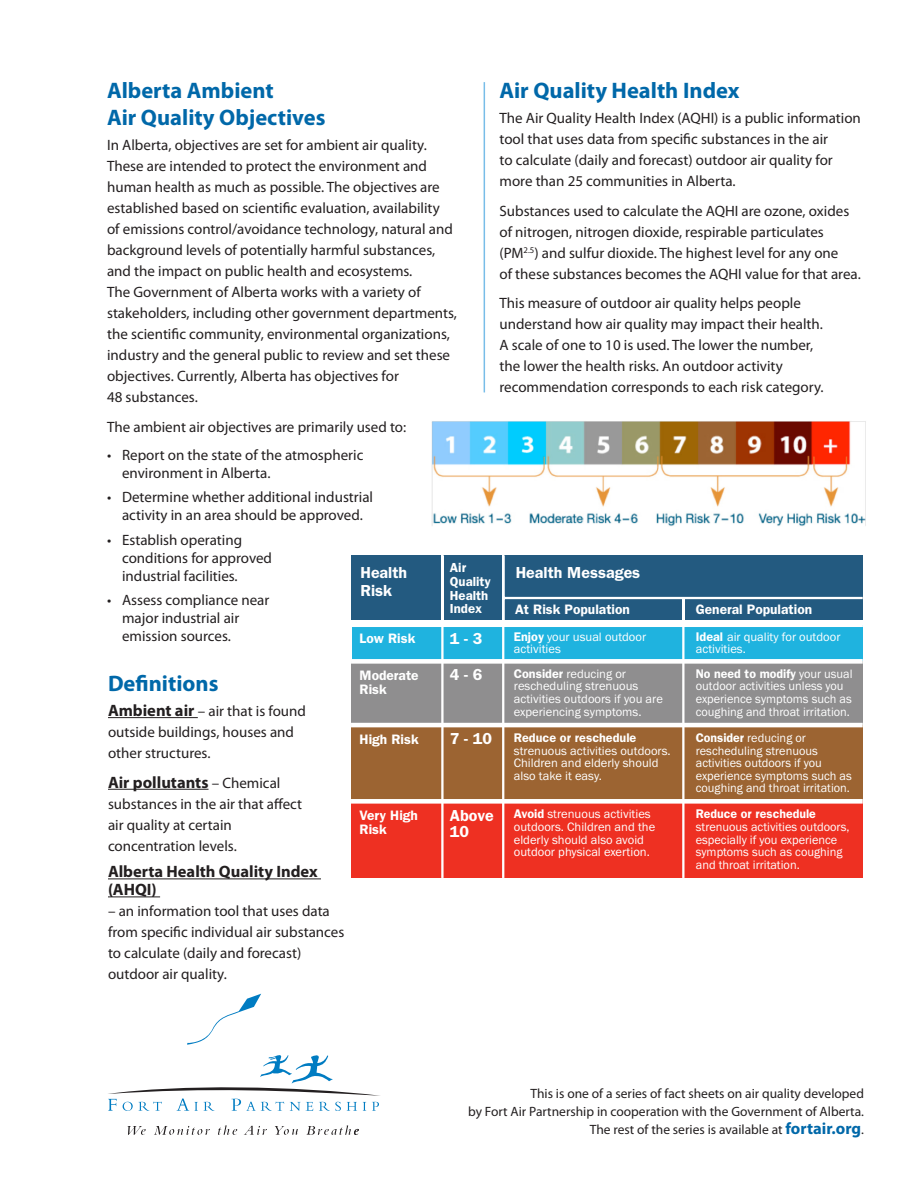
<style>
.page{position:relative;width:918px;height:1188px;background:#fff}
.page>*{position:absolute;margin:0;border:0;box-sizing:border-box;transform-origin:0 0}
._5_-_Illust_Heading{font:700 22.5px/27px "Myriad Pro";color:#0068a9}
._1_-_Body_Copy{font:700 16.5px/18px "Myriad Pro";color:#231f20}
.t1{font:600 16.05px/18.3px "Franklin Gothic";color:#fff}
._1_-_Body_Copy-2{font:15px/21px "Myriad Pro";color:#231f20}
._7_-_Bullet_Points{font:15px/18px "Myriad Pro";color:#231f20}
.t2{font:600 13.8px/13.8px "Franklin Gothic";color:#fff}
._9_-_Mice_type{font:13.5px/18px "Myriad Pro";color:#231f20;text-align:right}
.t3{font:600 13.2px/13.8px "Franklin Gothic";color:#fff}
.t4{font:12.6px/12.6px "Franklin Gothic";color:#fff}
.s1{font-weight:600}
.s2{font-weight:700;font-size:16.5px}
.s3{font-weight:400;font-size:15px}
.s4{font-weight:700;font-size:16.5px;color:#0068a9}
</style>
<div class="page">
<div style="left:351px;top:556px;width:512px;height:64px;background:#235a80"></div>
<div style="left:352px;top:625px;width:511px;height:36px;background:#1fb3df"></div>
<div style="left:352px;top:661px;width:511px;height:64px;background:#8f8e8f"></div>
<div style="left:351px;top:725px;width:512px;height:76px;background:#9c6432"></div>
<div style="left:351px;top:801px;width:512px;height:77px;background:#ee3022"></div>
<div style="left:351px;top:622px;width:512px;height:5px;background:#fff"></div>
<div style="left:351px;top:659px;width:512px;height:5px;background:#fff"></div>
<hr style="left:351px;top:723px;width:512px;height:4px;background:#fff">
<div style="left:351px;top:799px;width:512px;height:5px;background:#fff"></div>
<hr style="left:441px;top:555px;width:3px;height:323px;background:#fff">
<hr style="left:502px;top:555px;width:2px;height:323px;background:#fff">
<hr style="left:682px;top:598px;width:3px;height:280px;background:#fff">
<hr style="left:503px;top:597px;width:360px;height:2px;background:#fff">
<hr style="left:484px;top:82px;width:1px;height:310px;background:#78bde8">
<svg style="left:187px;top:994px;width:74px;height:51px"></svg>
<svg style="left:108px;top:1055px;width:272px;height:56px"></svg>
<svg style="left:127px;top:1126px;width:19px;height:9px"></svg>
<svg style="left:154px;top:1126px;width:56px;height:9px"></svg>
<svg style="left:218px;top:1125px;width:19px;height:10px"></svg>
<svg style="left:244px;top:1126px;width:23px;height:9px"></svg>
<svg style="left:275px;top:1126px;width:23px;height:9px"></svg>
<svg style="left:306px;top:1125px;width:53px;height:10px"></svg>
<img style="left:432px;top:421px;width:434px;height:106px">
<hr style="left:108px;top:717px;width:90px;height:1px;background:#231f20">
<hr style="left:108px;top:789px;width:101px;height:1px;background:#231f20">
<hr style="left:108px;top:878px;width:213px;height:1px;background:#231f20">
<hr style="left:108px;top:896px;width:52px;height:1px;background:#231f20">
<p class="_5_-_Illust_Heading" style="left:107px;top:76px;width:220px">Alberta Ambient<br>Air Quality Objectives</p>
<p class="_1_-_Body_Copy-2" style="left:107px;top:134px;width:351px">In Alberta, objectives are set for ambient air quality.<br>These are intended to protect the environment and human health as much as possible. The objectives are established based on scientific evaluation, availability<br>of emissions control/avoidance technology, natural and background levels of potentially harmful substances, and the impact on public health and ecosystems.<br>The Government of Alberta works with a variety of stakeholders, including other government departments, the scientific community, environmental organizations, industry and the general public to review and set these objectives. Currently, Alberta has objectives for<br>48 substances.</p>
<p class="_1_-_Body_Copy-2" style="left:107px;top:416px;width:301px">The ambient air objectives are primarily used to:</p>
<p class="_7_-_Bullet_Points" style="left:122px;top:446px;width:243px;text-indent:-15px">• Report on the state of the atmospheric environment in Alberta.</p>
<p class="_7_-_Bullet_Points" style="left:107px;top:488px;width:268px;text-align:center">• Determine whether additional industrial activity in an area should be approved.</p>
<p class="_7_-_Bullet_Points" style="left:122px;top:531px;width:152px;text-indent:-15px">• Establish operating conditions for approved industrial facilities.</p>
<p class="_7_-_Bullet_Points" style="left:122px;top:591px;width:149px;text-indent:-15px">• Assess compliance near major industrial air emission sources.</p>
<p class="t3" style="left:450px;top:560px;width:43px">Air<br>Quality<br>Health<br>Index</p>
<p class="t1" style="left:360px;top:563px;width:48px">Health<br>Risk</p>
<p class="t2" style="left:360px;top:631px;width:57px">Low Risk</p>
<p class="t1" style="left:450px;top:629px;width:34px">1 - 3</p>
<p class="_5_-_Illust_Heading" style="left:500px;top:76px;width:241px">Air Quality Health Index</p>
<p class="_1_-_Body_Copy-2" style="left:500px;top:107px;width:363px">The Air Quality Health Index (AQHI) is a public information tool that uses data from specific substances in the air<br>to calculate (daily and forecast) outdoor air quality for more than 25 communities in Alberta.</p>
<p class="_1_-_Body_Copy-2" style="left:500px;top:200px;width:363px">Substances used to calculate the AQHI are ozone, oxides of nitrogen, nitrogen dioxide, respirable particulates (PM<sup>2.5</sup>) and sulfur dioxide. The highest level for any one<br>of these substances becomes the AQHI value for that area.</p>
<p class="_1_-_Body_Copy-2" style="left:500px;top:293px;width:326px">This measure of outdoor air quality helps people understand how air quality may impact their health.<br>A scale of one to 10 is used. The lower the number, the lower the health risks. An outdoor activity recommendation corresponds to each risk category.</p>
<p class="t1" style="left:516px;top:563px;width:126px">Health Messages</p>
<p class="t2" style="left:515px;top:602px;width:116px">At Risk Population</p>
<p class="t2" style="left:696px;top:602px;width:118px">General Population</p>
<p class="t4" style="left:514px;top:630px;width:134px"><span class="s1">Enjoy</span> your usual outdoor activities</p>
<p class="t4" style="left:696px;top:630px;width:146px"><span class="s1">Ideal</span> air quality for outdoor activities.</p>
<p class="_5_-_Illust_Heading" style="left:108px;top:669px;width:112px">Definitions</p>
<p class="_1_-_Body_Copy-2" style="left:108px;top:700px;width:200px"><span class="s2">Ambient air</span> – air that is found outside buildings, houses and other structures.</p>
<p class="_1_-_Body_Copy" style="left:108px;top:773px;width:174px">Air pollutants <span class="s3">– Chemical</span></p>
<p class="_1_-_Body_Copy-2" style="left:108px;top:793px;width:196px">substances in the air that affect air quality at certain concentration levels.</p>
<p class="_1_-_Body_Copy" style="left:108px;top:862px;width:211px">Alberta Health Quality Index (AHQI)</p>
<p class="_1_-_Body_Copy-2" style="left:108px;top:900px;width:238px">– an information tool that uses data from specific individual air substances to calculate (daily and forecast) outdoor air quality.</p>
<p class="t2" style="left:360px;top:668px;width:61px">Moderate<br>Risk</p>
<p class="t1" style="left:450px;top:665px;width:34px">4 - 6</p>
<p class="t2" style="left:360px;top:732px;width:61px">High Risk</p>
<p class="t1" style="left:450px;top:729px;width:44px">7 - 10</p>
<p class="t2" style="left:360px;top:808px;width:60px">Very High<br>Risk</p>
<p class="t1" style="left:450px;top:807px;width:45px;line-height:16px">Above<br>10</p>
<p class="t4" style="left:514px;top:668px;width:151px"><span class="s1">Consider</span> reducing or rescheduling strenuous activities outdoors if you are experiencing symptoms.</p>
<p class="t4" style="left:696px;top:668px;width:158px"><span class="s1">No need to modify</span> your usual outdoor activities unless you experience symptoms such as coughing and throat irritation.</p>
<p class="t4" style="left:514px;top:732px;width:158px"><span class="s1">Reduce or reschedule </span>strenuous activities outdoors.<br>Children and elderly should also take it easy.</p>
<p class="t4" style="left:696px;top:732px;width:158px"><span class="s1">Consider</span> reducing or rescheduling strenuous activities outdoors if you experience symptoms such as coughing and throat irritation.</p>
<p class="t4" style="left:514px;top:808px;width:143px"><span class="s1">Avoid</span> strenuous activities outdoors. Children and the elderly should also avoid outdoor physical exertion.</p>
<p class="t4" style="left:696px;top:808px;width:155px"><span class="s1">Reduce or reschedule </span>strenuous activities outdoors, especially if you experience symptoms such as coughing and throat irritation.</p>
<p class="_9_-_Mice_type" style="left:468px;top:1085px;width:397px">This is one of a series of fact sheets on air quality developed<br>by Fort Air Partnership in cooperation with the Government of Alberta.<br>The rest of the series is available at <span class="s4">fortair.org</span>.</p>
</div>
